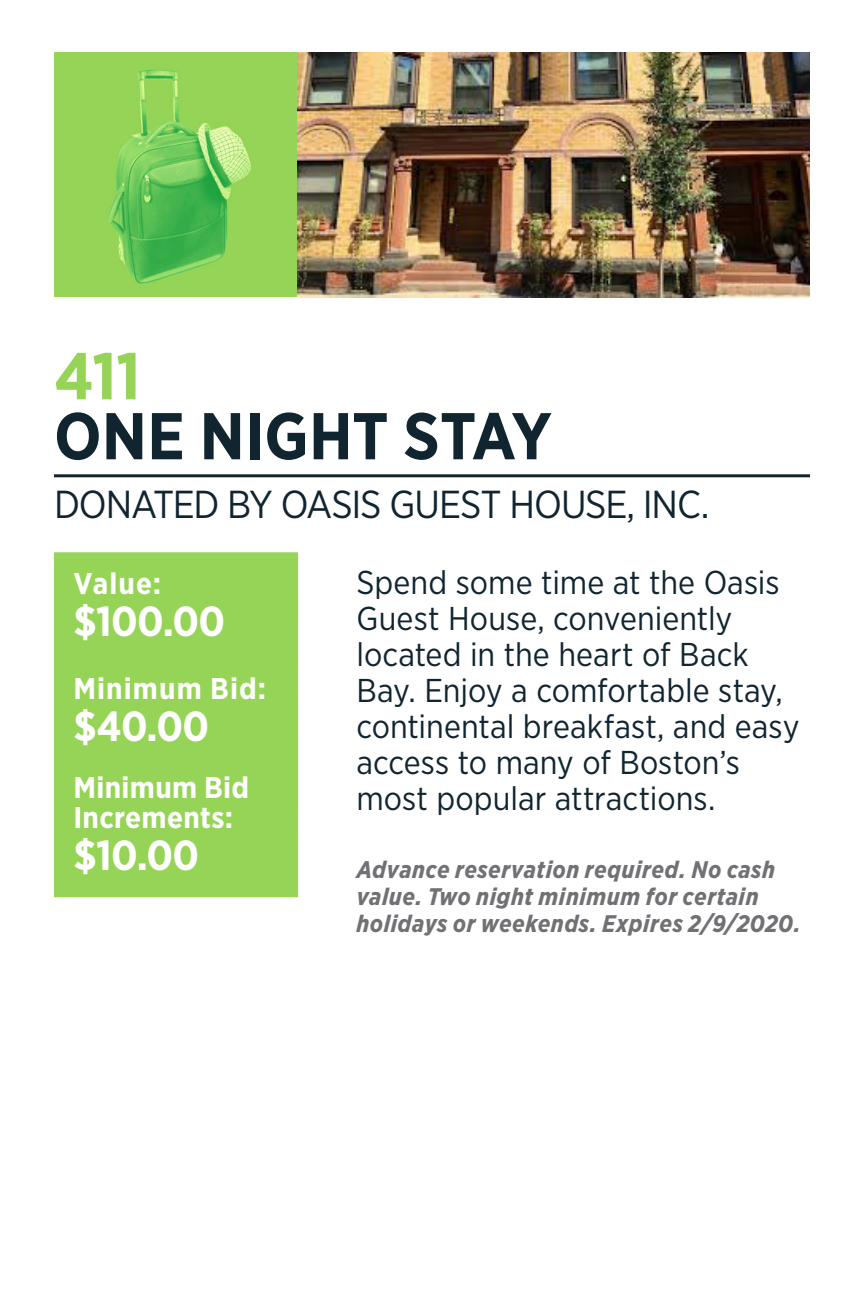
<style>
.page{position:relative;width:864px;height:1296px;background:#fff}
.page>*{position:absolute;margin:0;border:0;box-sizing:border-box;transform-origin:0 0}
.t1{font:700 66px "Gotham Narrow";color:#112530}
.t2{font:700 66px "Gotham Narrow";color:#96d457}
.t3{font:700 42px "Gotham Narrow";letter-spacing:-.015em;color:#fff}
.t4{font:39px "Gotham Narrow";letter-spacing:-.03em;color:#112530}
.t5{font:33px/36px "Gotham Narrow";color:#112530}
.t6{font:700 30px/30px "Gotham Narrow";letter-spacing:.015em;color:#fff}
.t7{font:700 30px "Gotham Narrow";letter-spacing:.04em;color:#fff}
.t8{font:italic 700 24px/27px "Gotham Narrow";letter-spacing:.02em;color:#717074}
</style>
<div class="page">
<img style="left:54px;top:53px;width:756px;height:244px">
<hr style="left:54px;top:474px;width:756px;height:3px;background:#112530">
<div style="left:54px;top:552px;width:244px;height:69px;background:#96d457"></div>
<div style="left:54px;top:594px;width:244px;height:69px;background:#96d457"></div>
<div style="left:54px;top:657px;width:244px;height:69px;background:#96d457"></div>
<div style="left:54px;top:698px;width:244px;height:111px;background:#96d457"></div>
<div style="left:54px;top:734px;width:244px;height:105px;background:#96d457"></div>
<div style="left:54px;top:828px;width:244px;height:69px;background:#96d457"></div>
<p class="t2" style="left:54px;top:334px;width:88px">411</p>
<p class="t1" style="left:54px;top:394px;width:500px">ONE NIGHT STAY</p>
<p class="t4" style="left:54px;top:480px;width:657px">DONATED BY OASIS GUEST HOUSE, INC.</p>
<p class="t6" style="left:73px;top:569px;width:89px">Value:</p>
<p class="t3" style="left:73px;top:595px;width:153px">$100.00</p>
<p class="t7" style="left:73px;top:669px;width:194px">Minimum Bid:</p>
<p class="t3" style="left:73px;top:700px;width:137px">$40.00</p>
<p class="t6" style="left:73px;top:773px;width:177px">Minimum Bid<br>Increments:</p>
<p class="t3" style="left:73px;top:829px;width:127px">$10.00</p>
<p class="t5" style="left:356px;top:564px;width:445px">Spend some time at the Oasis<br>Guest House, conveniently located in the heart of Back<br>Bay. Enjoy a comfortable stay, continental breakfast, and easy access to many of Boston’s most popular attractions.</p>
<p class="t8" style="left:356px;top:856px;width:446px">Advance reservation required. No cash value. Two night minimum for certain holidays or weekends. Expires 2/9/2020.</p>
</div>
